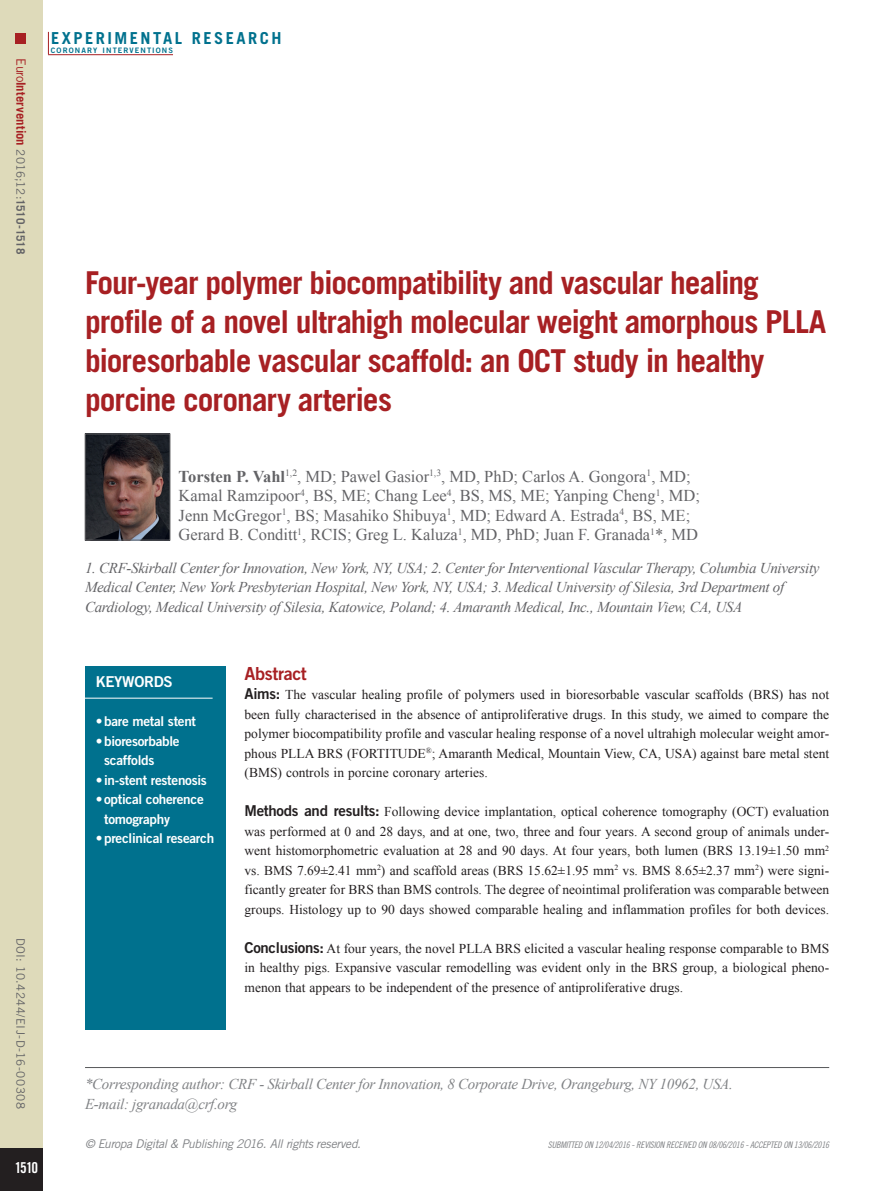
<style>
.page{position:relative;width:893px;height:1191px;background:#fff}
.page>*{position:absolute;margin:0;border:0;box-sizing:border-box;transform-origin:0 0}
.chapitre_titre{font:700 31.5px/39px "Trade Gothic LT Std";letter-spacing:-.035em;color:#a72023}
.intertitre1{font:18px "Trade Gothic LT Std Bd 2";letter-spacing:-.02em;color:#a72023}
.chapitre_auteurs{font:16.5px/19.5px "Times New Roman";color:#636366}
.chapitre_tetiere{font:700 16.5px "Trade Gothic LT Std";letter-spacing:.15em;color:#00718e}
.chapitre_address{font:italic 15px/19.5px "Times New Roman";letter-spacing:-.02em;color:#636366}
.corresponding_author{font:italic 15px/19.5px "Times New Roman";letter-spacing:-.02em;color:#808285}
.keywords_tit{font:15px "Trade Gothic LT Std Bd 2";letter-spacing:-.02em;color:#fff}
.t1{font:15px "Trade Gothic LT Std Bd Cn 20";color:#fff}
.text_1er_paragraph{font:13.5px/19.5px "Times New Roman";color:#231f20;text-align:justify}
.t2{font:13.5px/19.5px "Trade Gothic LT Std Bd 2";letter-spacing:-.02em;color:#fff}
.t3{font:700 12.75px "Trade Gothic LT Std";letter-spacing:.005em;color:#a72023}
.t4{font:italic 12px "Trade Gothic LT Std";letter-spacing:-.03em;color:#808285}
.t5{font:11.7px "Trade Gothic LT Std";letter-spacing:.035em;color:#636366}
.t6{font:9px "Trade Gothic LT Std Cn 18 Obl";letter-spacing:-.02em;color:#808285}
.t7{font:7.5px "Trade Gothic LT Std Bd 2";letter-spacing:.145em;color:#00718e}
.s1{font-weight:400}
.s2{font-weight:400;font-size:11.7px;color:#636366}
.s3{font-size:11.7px;color:#636366}
.s4{font-weight:700}
.s5{font-family:"Trade Gothic LT Std Bd 2";font-size:15px}
</style>
<div class="page">
<div style="left:0;top:0;width:43px;height:1191px;background:#dedaba"></div>
<div style="left:0;top:1148px;width:43px;height:43px;background:#231f20"></div>
<div style="left:16px;top:34px;width:10px;height:10px;background:#a72023"></div>
<svg style="left:48px;top:32px;width:1px;height:22px"></svg>
<hr style="left:48px;top:54px;width:125px;height:1px;background:#a72023">
<hr style="left:85px;top:1067px;width:744px;height:1px;background:#57585a">
<div style="left:85px;top:665px;width:140px;height:364px;background:#00718e"></div>
<hr style="left:83px;top:698px;width:130px;height:1px;background:#fff">
<img style="left:87px;top:436px;width:81px;height:102px">
<div style="left:85px;top:434px;width:85px;height:106px;border:1px solid #636366"></div>
<p class="t3" style="left:29px;top:58px;width:197px;rotate:90deg"><span class="s1">Euro</span>Intervention <span class="s2">2016;12:</span><span class="s3">1510-1518</span></p>
<p class="chapitre_tetiere" style="left:51px;top:28px;width:232px">EXPERIMENTAL RESEARCH</p>
<p class="t7" style="left:51px;top:45px;width:124px">CORONARY INTERVENTIONS</p>
<p class="chapitre_titre" style="left:85px;top:263px;width:743px">Four-year polymer biocompatibility and vascular healing profile of a novel ultrahigh molecular weight amorphous PLLA bioresorbable vascular scaffold: an OCT study in healthy porcine coronary arteries</p>
<p class="t5" style="left:28px;top:938px;width:172px;rotate:90deg">DOI: 10.4244/EIJ-D-16-00308</p>
<p class="t1" style="left:15px;top:1158px;width:25px">1510</p>
<p class="chapitre_auteurs" style="left:179px;top:466px;width:523px"><span class="s4">Torsten P. Vahl</span><sup>1,2</sup>, MD; Pawel Gasior<sup>1,3</sup>, MD, PhD; Carlos A. Gongora<sup>1</sup>, MD; Kamal Ramzipoor<sup>4</sup>, BS, ME; Chang Lee<sup>4</sup>, BS, MS, ME; Yanping Cheng<sup>1</sup>, MD; Jenn McGregor<sup>1</sup>, BS; Masahiko Shibuya<sup>1</sup>, MD; Edward A. Estrada<sup>4</sup>, BS, ME; Gerard B. Conditt<sup>1</sup>, RCIS; Greg L. Kaluza<sup>1</sup>, MD, PhD; Juan F. Granada<sup>1</sup>*, MD</p>
<p class="chapitre_address" style="left:85px;top:557px;width:736px">1. CRF-Skirball Center for Innovation, New York, NY, USA; 2. Center for Interventional Vascular Therapy, Columbia University<br>Medical Center, New York Presbyterian Hospital, New York, NY, USA; 3. Medical University of Silesia, 3rd Department of<br>Cardiology, Medical University of Silesia, Katowice, Poland; 4. Amaranth Medical, Inc., Mountain View, CA, USA</p>
<p class="keywords_tit" style="left:96px;top:672px;width:79px">KEYWORDS</p>
<p class="t2" style="left:96px;top:711px;width:102px">•bare metal stent</p>
<p class="t2" style="left:104px;top:731px;width:77px;text-indent:-9px">•bioresorbable scaffolds</p>
<p class="t2" style="left:96px;top:770px;width:113px">• in-stent restenosis</p>
<p class="t2" style="left:104px;top:789px;width:101px;text-indent:-9px">• optical coherence tomography</p>
<p class="t2" style="left:96px;top:828px;width:120px">•preclinical research</p>
<p class="intertitre1" style="left:244px;top:662px;width:64px">Abstract</p>
<p class="text_1er_paragraph" style="left:244px;top:684px;width:586px"><span class="s5">Aims:</span> The vascular healing profile of polymers used in bioresorbable vascular scaffolds (BRS) has not been fully characterised in the absence of antiproliferative drugs. In this study, we aimed to compare the polymer biocompatibility profile and vascular healing response of a novel ultrahigh molecular weight amor&shy;phous PLLA BRS (FORTITUDE<sup>®</sup>; Amaranth Medical, Mountain View, CA, USA) against bare metal stent (BMS) controls in porcine coronary arteries.</p>
<p class="text_1er_paragraph" style="left:244px;top:801px;width:586px"><span class="s5">Methods and results:</span> Following device implantation, optical coherence tomography (OCT) evaluation was performed at 0 and 28 days, and at one, two, three and four years. A second group of animals under&shy;went histomorphometric evaluation at 28 and 90 days. At four years, both lumen (BRS 13.19±1.50 mm<sup>2 </sup>vs. BMS 7.69±2.41 mm<sup>2</sup>) and scaffold areas (BRS 15.62±1.95 mm<sup>2</sup> vs. BMS 8.65±2.37 mm<sup>2</sup>) were signi&shy;ficantly greater for BRS than BMS controls. The degree of neointimal proliferation was comparable between groups. Histology up to 90 days showed comparable healing and inflammation profiles for both devices.</p>
<p class="text_1er_paragraph" style="left:244px;top:938px;width:586px"><span class="s5">Conclusions:</span> At four years, the novel PLLA BRS elicited a vascular healing response comparable to BMS in healthy pigs. Expansive vascular remodelling was evident only in the BRS group, a biological pheno&shy;menon that appears to be independent of the presence of antiproliferative drugs.</p>
<p class="corresponding_author" style="left:85px;top:1074px;width:649px">*Corresponding author: CRF - Skirball Center for Innovation, 8 Corporate Drive, Orangeburg, NY 10962, USA.<br>E-mail: jgranada@crf.org</p>
<p class="t4" style="left:85px;top:1137px;width:277px">© Europa Digital &amp; Publishing 2016. All rights reserved.</p>
<p class="t6" style="left:548px;top:1139px;width:283px">SUBMITTED ON 12/04/2016 - REVISION RECEIVED ON 08/06/2016 - ACCEPTED ON 13/06/2016</p>
</div>
